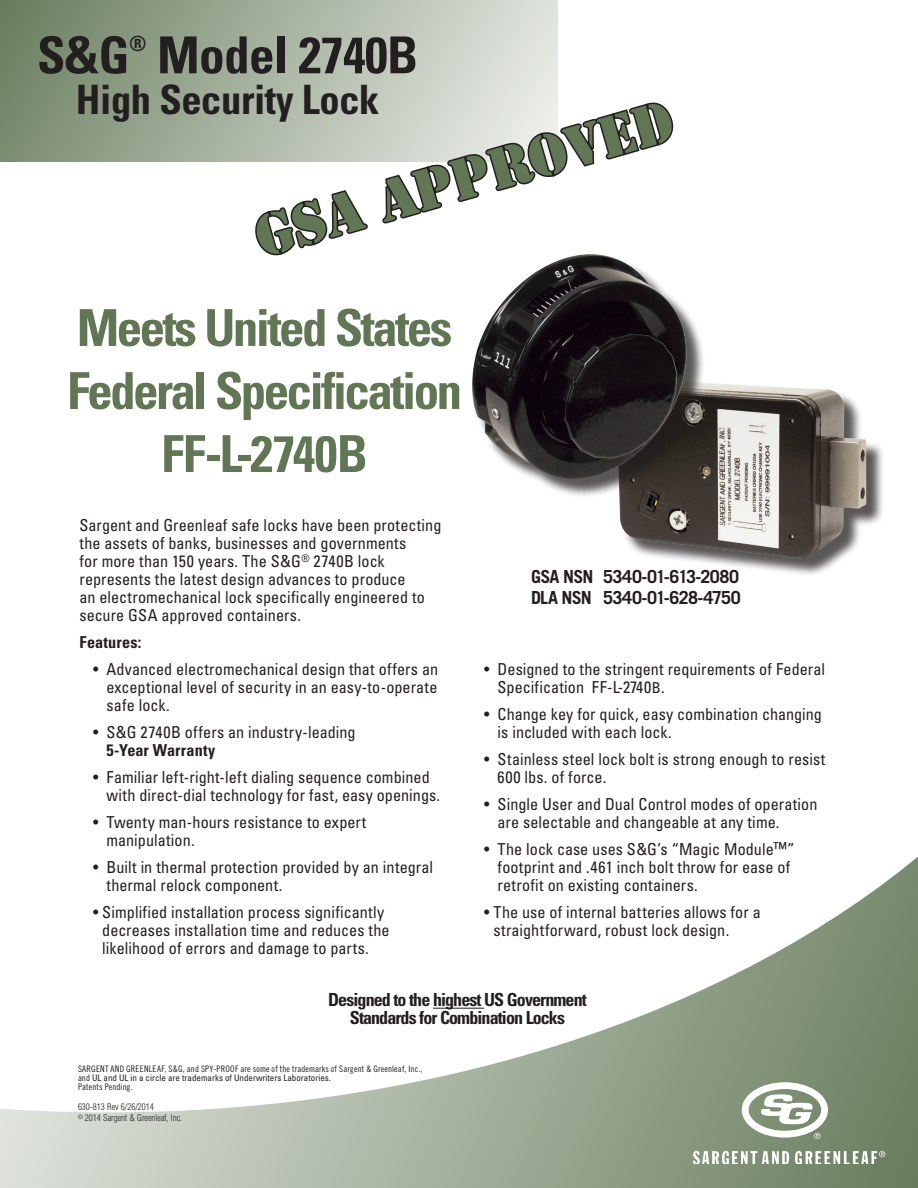
<style>
.page{position:relative;width:918px;height:1188px;background:#fff}
.page>*{position:absolute;margin:0;border:0;box-sizing:border-box;transform-origin:0 0}
.t1{font:54px "Stencil Std";color:#607654}
.main_subhead{font:700 condensed 51px/63px "Univers";letter-spacing:-.05em;color:#607654;text-align:center}
.t2{font:700 condensed 51px "Univers";letter-spacing:-.01em;color:#231f20}
.t3{font:700 condensed 40.5px "Univers";letter-spacing:-.01em;color:#231f20}
.t4{font:700 condensed 21px "Univers";color:#231f20}
.bottom_subhead{font:700 condensed 18px/18px "Univers";letter-spacing:-.05em;color:#231f20;text-align:center}
.t5{font:700 18px "Trade Gothic";letter-spacing:-.04em;color:#231f20}
.new_body{font:condensed 16.5px/18px "Univers";letter-spacing:.005em;color:#231f20}
.new_body-2{font:700 condensed 16.5px "Univers";letter-spacing:.015em;color:#231f20}
.t6{font:9px/9px "Trade Gothic Cond Eighteen";letter-spacing:.015em;color:#231f20}
.t7{font:300 condensed 9px "Helvetica";color:#231f20}
.s1{font-weight:700}
.s2{font-size:15px}
.s3{font-family:"Univers";font-stretch:condensed}
</style>
<div class="page">
<svg style="left:0;top:856px;width:918px;height:332px"></svg>
<svg style="left:0;top:0;width:380px;height:162px;background:#99a791"></svg>
<svg style="left:693px;top:1151px;width:96px;height:13px"></svg>
<div style="left:742px;top:1082px;width:86px;height:56px;border:7px solid #fff;border-radius:50%"></div>
<svg style="left:761px;top:1094px;width:52px;height:30px"></svg>
<svg style="left:814px;top:1133px;width:6px;height:6px"></svg>
<svg style="left:795px;top:1151px;width:90px;height:13px"></svg>
<hr style="left:433px;top:1008px;width:51px;height:1px;background:#231f20">
<div style="left:619px;top:383px;width:266px;height:194px;background:#231f20;opacity:.75"></div>
<img style="left:675px;top:383px;width:191px;height:176px">
<div style="left:474px;top:256px;width:231px;height:242px;background:#231f20;opacity:.75"></div>
<img style="left:675px;top:256px;width:11px;height:223px">
<svg style="left:255px;top:190px;width:113px;height:66px"></svg>
<svg style="left:380px;top:0;width:295px;height:577px"></svg>
<p class="t2" style="left:37px;top:24px;width:94px">S&amp;G</p>
<p class="t4" style="left:129px;top:31px;width:19px">®</p>
<p class="t2" style="left:157px;top:24px;width:263px">Model 2740B</p>
<p class="t3" style="left:76px;top:75px;width:305px">High Security Lock</p>
<p class="t1" style="left:247px;top:205px;width:434px;rotate:-16deg">GSA APPROVED</p>
<p class="main_subhead" style="left:67px;top:295px;width:396px">Meets United States<br>Federal Specification<br>FF-L-2740B</p>
<p class="new_body" style="left:80px;top:516px;width:363px">Sargent and Greenleaf safe locks have been protecting the assets of banks, businesses and governments<br>for more than 150 years. The S&amp;G<sup>®</sup> 2740B lock represents the latest design advances to produce<br>an electromechanical lock specifically engineered to secure GSA approved containers.</p>
<p class="new_body-2" style="left:80px;top:632px;width:63px">Features:</p>
<p class="new_body" style="left:106px;top:660px;width:333px;text-align:justify;text-indent:-13px">• Advanced electromechanical design that offers an exceptional level of security in an easy-to-operate safe lock.</p>
<p class="new_body" style="left:106px;top:723px;width:251px;text-indent:-13px">• S&amp;G 2740B offers an industry-leading<br><span class="s1">5-Year Warranty</span></p>
<p class="new_body" style="left:106px;top:768px;width:335px;text-indent:-13px">• Familiar left-right-left dialing sequence combined with direct-dial technology for fast, easy openings.</p>
<p class="new_body" style="left:106px;top:813px;width:261px;text-indent:-13px">• Twenty man-hours resistance to expert manipulation.</p>
<p class="new_body" style="left:106px;top:858px;width:328px;text-indent:-13px">• Built in thermal protection provided by an integral thermal relock component.</p>
<p class="new_body" style="left:102px;top:903px;width:289px;text-indent:-9px">• Simplified installation process significantly decreases installation time and reduces the likelihood of errors and damage to parts.</p>
<p class="t5" style="left:531px;top:565px;width:210px">GSA NSN 5340-01-613-2080</p>
<p class="t5" style="left:531px;top:587px;width:211px">DLA NSN 5340-01-628-4750</p>
<p class="new_body" style="left:498px;top:660px;width:329px;text-indent:-13px">• Designed to the stringent requirements of Federal<br>Specification FF-L-2740<span class="s2">B</span>.</p>
<p class="new_body" style="left:498px;top:705px;width:326px;text-indent:-13px">• Change key for quick, easy combination changing is included with each lock.</p>
<p class="new_body" style="left:498px;top:750px;width:329px;text-indent:-13px">• Stainless steel lock bolt is strong enough to resist<br>600 lbs. of force.</p>
<p class="new_body" style="left:498px;top:795px;width:321px;text-indent:-13px">• Single User and Dual Control modes of operation are selectable and changeable at any time.</p>
<p class="new_body" style="left:498px;top:840px;width:299px;text-indent:-13px">• The lock case uses S&amp;G’s “Magic Module™” footprint and .461 inch bolt throw for ease of retrofit on existing containers.</p>
<p class="new_body" style="left:493px;top:903px;width:269px;text-indent:-9px">• The use of internal batteries allows for a straightforward, robust lock design.</p>
<p class="bottom_subhead" style="left:328px;top:991px;width:260px">Designed to the highest US Government<br>Standards for Combination Locks</p>
<p class="t6" style="left:78px;top:1064px;width:346px">SARGENT AND GREENLEAF, S&amp;G, and SPY-PROOF are some of the trademarks of Sargent &amp; Greenleaf, Inc., and <span class="s3">UL and UL in a circle are trademarks of Underwriters Laboratories.</span></p>
<p class="t6" style="left:78px;top:1082px;width:56px">Patents Pending.</p>
<p class="t7" style="left:78px;top:1101px;width:77px">630-813 Rev 6/26/2014</p>
<p class="t7" style="left:78px;top:1112px;width:106px"><sup>©</sup> 2014 Sargent &amp; Greenleaf, Inc.</p>
</div>
